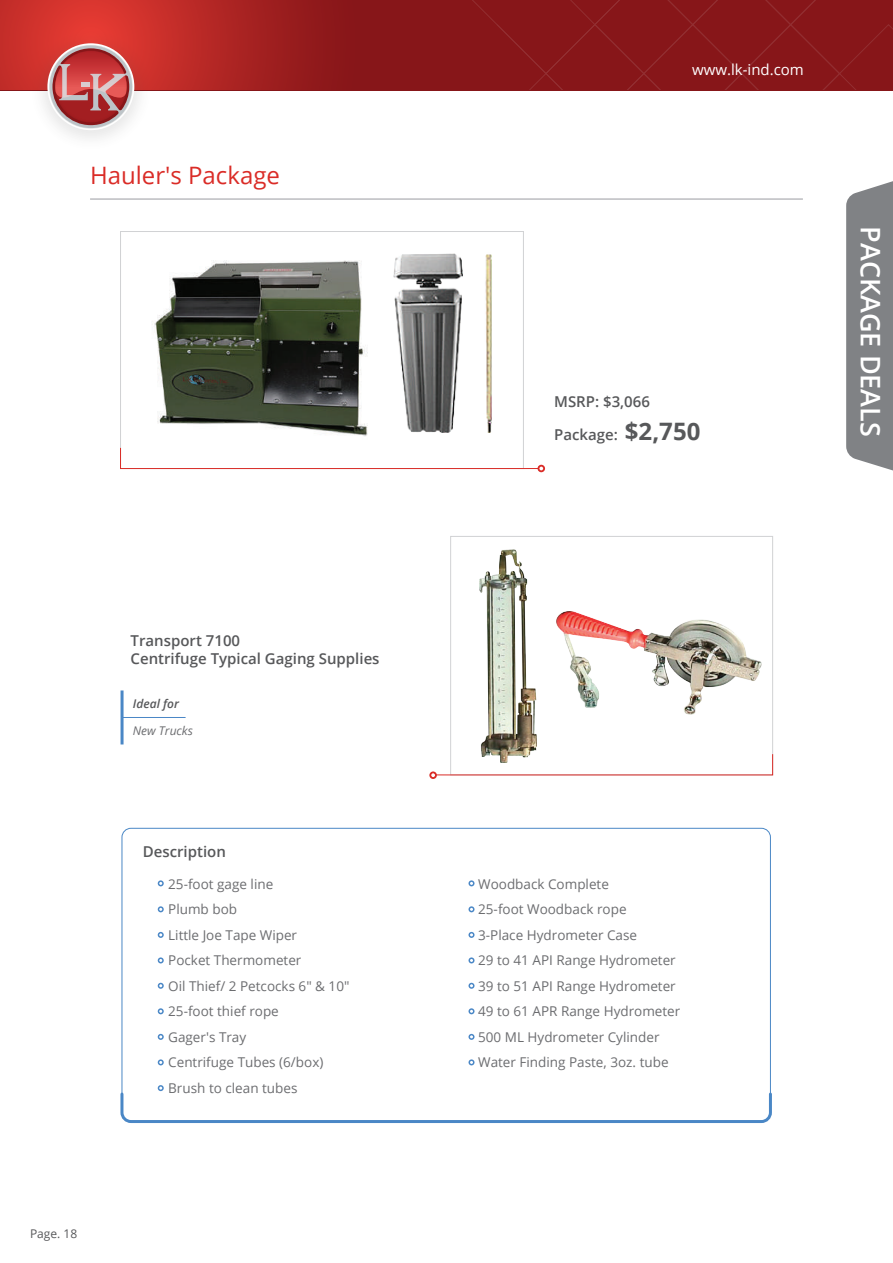
<style>
.page{position:relative;width:893px;height:1263px;background:#fff}
.page>*{position:absolute;margin:0;border:0;box-sizing:border-box;transform-origin:0 0}
.t1{font:600 27px "Open Sans";color:#fff}
.t2{font:24px "Open Sans";color:#da2c27}
.t3{font:600 15px/18px "Open Sans";color:#57585a}
.t4{font:15px "Open Sans";color:#fff}
.t5{font:13.5px/25.5px "Open Sans";color:#6c6d70}
.t6{font:italic 12px "Open Sans";color:#6c6d70}
.t7{font:italic 600 12px "Open Sans";color:#57585a}
.t8{font:12px "Open Sans";color:#57585a}
.s1{font-weight:700;font-size:24px}
</style>
<div class="page">
<div style="left:0;top:0;width:893px;height:90px;background:#871619"></div>
<svg style="left:472px;top:0;width:421px;height:90px"></svg>
<svg style="left:0;top:0;width:361px;height:128px"></svg>
<svg style="left:55px;top:51px;width:72px;height:47px;background:#c95f60"></svg>
<svg style="left:846px;top:181px;width:47px;height:290px;background:#87898c"></svg>
<div style="left:120px;top:231px;width:404px;height:238px;background:#fff;border:1px solid #d1d2d4"></div>
<div style="left:450px;top:536px;width:323px;height:239px;background:#fff;border:1px solid #d1d2d4"></div>
<img style="left:152px;top:260px;width:216px;height:177px">
<img style="left:393px;top:253px;width:99px;height:180px">
<img style="left:556px;top:611px;width:205px;height:104px">
<img style="left:479px;top:550px;width:57px;height:203px">
<hr style="left:90px;top:198px;width:713px;height:2px;background:#bcbdc0">
<svg style="left:158px;top:880px;width:6px;height:6px"></svg>
<svg style="left:158px;top:906px;width:6px;height:6px"></svg>
<svg style="left:158px;top:932px;width:6px;height:6px"></svg>
<svg style="left:158px;top:957px;width:6px;height:6px"></svg>
<svg style="left:158px;top:983px;width:6px;height:6px"></svg>
<svg style="left:158px;top:1008px;width:6px;height:6px"></svg>
<svg style="left:158px;top:1034px;width:6px;height:6px"></svg>
<svg style="left:158px;top:1059px;width:6px;height:6px"></svg>
<svg style="left:468px;top:880px;width:6px;height:6px"></svg>
<svg style="left:468px;top:906px;width:6px;height:6px"></svg>
<svg style="left:468px;top:932px;width:6px;height:6px"></svg>
<svg style="left:468px;top:957px;width:6px;height:6px"></svg>
<svg style="left:468px;top:983px;width:6px;height:6px"></svg>
<svg style="left:468px;top:1008px;width:6px;height:6px"></svg>
<svg style="left:468px;top:1034px;width:6px;height:6px"></svg>
<svg style="left:468px;top:1059px;width:6px;height:6px"></svg>
<svg style="left:120px;top:1085px;width:652px;height:38px"></svg>
<svg style="left:120px;top:447px;width:425px;height:25px"></svg>
<svg style="left:429px;top:753px;width:344px;height:26px"></svg>
<hr style="left:121px;top:690px;width:3px;height:54px;background:#4a87c6">
<hr style="left:122px;top:717px;width:64px;height:1px;background:#4a87c6">
<h2 class="t2" style="left:90px;top:159px;width:191px">Hauler's Package</h2>
<p class="t4" style="left:692px;top:59px;width:113px">www.lk-ind.com</p>
<p class="t3" style="left:554px;top:392px;width:97px">MSRP: $3,066</p>
<p class="t3" style="left:554px;top:425px;width:148px">Package: <span class="s1">$2,750</span></p>
<h1 class="t1" style="left:889px;top:226px;width:212px;rotate:90deg">PACKAGE DEALS</h1>
<p class="t3" style="left:131px;top:631px;width:251px">Transport 7100<br>Centrifuge Typical Gaging Supplies</p>
<p class="t7" style="left:133px;top:696px;width:48px">Ideal for</p>
<p class="t6" style="left:133px;top:723px;width:62px">New Trucks</p>
<p class="t3" style="left:143px;top:842px;width:85px">Description</p>
<p class="t5" style="left:168px;top:871px;width:183px">25-foot gage line<br>Plumb bob<br>Little Joe Tape Wiper<br>Pocket Thermometer<br>Oil Thief/ 2 Petcocks 6" &amp; 10"<br>25-foot thief rope<br>Gager's Tray<br>Centrifuge Tubes (6/box)<br>Brush to clean tubes</p>
<p class="t5" style="left:478px;top:871px;width:204px">Woodback Complete<br>25-foot Woodback rope<br>3-Place Hydrometer Case<br>29 to 41 API Range Hydrometer<br>39 to 51 API Range Hydrometer<br>49 to 61 APR Range Hydrometer<br>500 ML Hydrometer Cylinder<br>Water Finding Paste, 3oz. tube</p>
<p class="t8" style="left:30px;top:1225px;width:49px">Page. 18</p>
</div>
